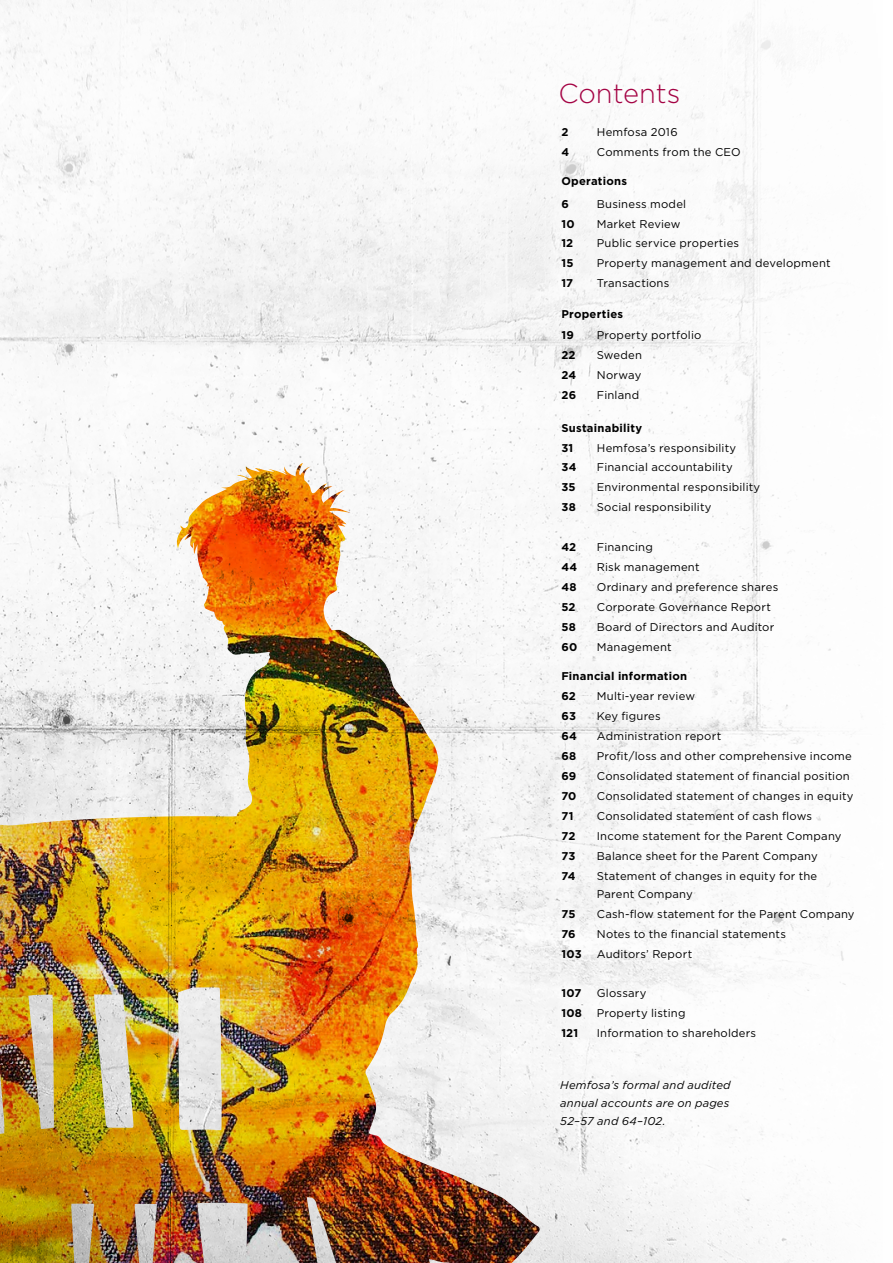
<style>
.page{position:relative;width:893px;height:1263px;background:#fff}
.page>*{position:absolute;margin:0;border:0;box-sizing:border-box;transform-origin:0 0}
.t1{font:300 27.3px "Gotham";color:#a40344}
.t2{font:11.25px/18px "Gotham";letter-spacing:.02em;color:#000}
.t3{font:700 11.25px/20px "Gotham";letter-spacing:.02em;color:#000}
.t4{font:italic 11.25px/18px "Gotham";letter-spacing:.015em;color:#000;text-align:justify}
</style>
<div class="page">
<img style="left:0;top:0;width:860px;height:1263px">
<img style="left:0;top:466px;width:318px;height:797px">
<h1 class="t1" style="left:558px;top:76px;width:123px">Contents</h1>
<p class="t3" style="left:561px;top:122px;width:9px">2</p>
<p class="t2" style="left:597px;top:123px;width:82px">Hemfosa 2016</p>
<p class="t3" style="left:561px;top:142px;width:9px">4</p>
<p class="t2" style="left:597px;top:143px;width:145px">Comments from the CEO</p>
<p class="t3" style="left:561px;top:170px;width:67px;line-height:22.2px">Operations<br>6</p>
<p class="t2" style="left:597px;top:194px;width:91px">Business model</p>
<p class="t3" style="left:561px;top:213px;width:15px">10</p>
<p class="t2" style="left:597px;top:214px;width:85px">Market Review</p>
<p class="t3" style="left:561px;top:233px;width:13px">12</p>
<p class="t2" style="left:597px;top:234px;width:144px">Public service properties</p>
<p class="t3" style="left:561px;top:253px;width:14px">15</p>
<p class="t2" style="left:597px;top:254px;width:235px">Property management and development</p>
<p class="t3" style="left:561px;top:273px;width:13px">17</p>
<p class="t2" style="left:597px;top:274px;width:74px">Transactions</p>
<p class="t3" style="left:561px;top:304px;width:63px;line-height:20.9px">Properties<br>19</p>
<p class="t2" style="left:597px;top:326px;width:106px">Property portfolio</p>
<p class="t3" style="left:561px;top:345px;width:16px">22</p>
<p class="t2" style="left:597px;top:346px;width:47px">Sweden</p>
<p class="t3" style="left:561px;top:365px;width:16px">24</p>
<p class="t2" style="left:597px;top:366px;width:46px">Norway</p>
<p class="t3" style="left:561px;top:385px;width:16px">26</p>
<p class="t2" style="left:597px;top:386px;width:44px">Finland</p>
<p class="t3" style="left:561px;top:417px;width:82px">Sustainability<br>31</p>
<p class="t2" style="left:597px;top:438px;width:141px">Hemfosa’s responsibility</p>
<p class="t3" style="left:561px;top:457px;width:17px">34</p>
<p class="t2" style="left:597px;top:458px;width:138px">Financial accountability</p>
<p class="t3" style="left:561px;top:477px;width:16px">35</p>
<p class="t2" style="left:597px;top:478px;width:165px">Environmental responsibility</p>
<p class="t3" style="left:561px;top:497px;width:16px">38</p>
<p class="t2" style="left:597px;top:498px;width:116px">Social responsibility</p>
<p class="t3" style="left:561px;top:537px;width:16px">42</p>
<p class="t2" style="left:597px;top:538px;width:58px">Financing</p>
<p class="t3" style="left:561px;top:557px;width:17px">44</p>
<p class="t2" style="left:597px;top:558px;width:104px">Risk management</p>
<p class="t3" style="left:561px;top:577px;width:17px">48</p>
<p class="t2" style="left:597px;top:578px;width:183px">Ordinary and preference shares</p>
<p class="t3" style="left:561px;top:597px;width:16px">52</p>
<p class="t2" style="left:597px;top:598px;width:176px">Corporate Governance Report</p>
<p class="t3" style="left:561px;top:617px;width:16px">58</p>
<p class="t2" style="left:597px;top:618px;width:179px">Board of Directors and Auditor</p>
<p class="t3" style="left:561px;top:637px;width:17px">60</p>
<p class="t2" style="left:597px;top:638px;width:76px">Management</p>
<p class="t3" style="left:561px;top:666px;width:127px">Financial information<br>62</p>
<p class="t2" style="left:597px;top:687px;width:100px">Multi-year review</p>
<p class="t3" style="left:561px;top:706px;width:16px">63</p>
<p class="t2" style="left:597px;top:707px;width:65px">Key figures</p>
<p class="t3" style="left:561px;top:726px;width:17px">64</p>
<p class="t2" style="left:597px;top:727px;width:126px">Administration report</p>
<p class="t3" style="left:561px;top:746px;width:16px">68</p>
<p class="t2" style="left:597px;top:747px;width:257px">Profit/loss and other comprehensive income</p>
<p class="t3" style="left:561px;top:766px;width:17px">69</p>
<p class="t2" style="left:597px;top:767px;width:255px">Consolidated statement of financial position</p>
<p class="t3" style="left:561px;top:786px;width:17px">70</p>
<p class="t2" style="left:597px;top:787px;width:258px">Consolidated statement of changes in equity</p>
<p class="t3" style="left:561px;top:806px;width:14px">71</p>
<p class="t2" style="left:597px;top:807px;width:217px">Consolidated statement of cash flows</p>
<p class="t3" style="left:561px;top:826px;width:16px">72</p>
<p class="t2" style="left:597px;top:826px;width:246px">Income statement for the Parent Company</p>
<p class="t3" style="left:561px;top:846px;width:16px">73</p>
<p class="t2" style="left:597px;top:846px;width:223px">Balance sheet for the Parent Company</p>
<p class="t3" style="left:561px;top:866px;width:16px">74</p>
<p class="t2" style="left:597px;top:866px;width:222px">Statement of changes in equity for the<br>Parent Company</p>
<p class="t3" style="left:561px;top:903px;width:16px">75</p>
<p class="t2" style="left:597px;top:904px;width:259px">Cash-flow statement for the Parent Company</p>
<p class="t3" style="left:561px;top:923px;width:16px">76</p>
<p class="t2" style="left:597px;top:924px;width:191px">Notes to the financial statements</p>
<p class="t3" style="left:561px;top:943px;width:22px">103</p>
<p class="t2" style="left:597px;top:944px;width:97px">Auditors’ Report</p>
<p class="t3" style="left:561px;top:983px;width:22px">107</p>
<p class="t2" style="left:597px;top:984px;width:51px">Glossary</p>
<p class="t3" style="left:561px;top:1003px;width:22px">108</p>
<p class="t2" style="left:597px;top:1004px;width:90px">Property listing</p>
<p class="t3" style="left:561px;top:1023px;width:18px">121</p>
<p class="t2" style="left:597px;top:1024px;width:161px">Information to shareholders</p>
<p class="t4" style="left:560px;top:1076px;width:172px">Hemfosa’s formal and audited annual accounts are on pages 52–57 and 64–102.</p>
</div>
